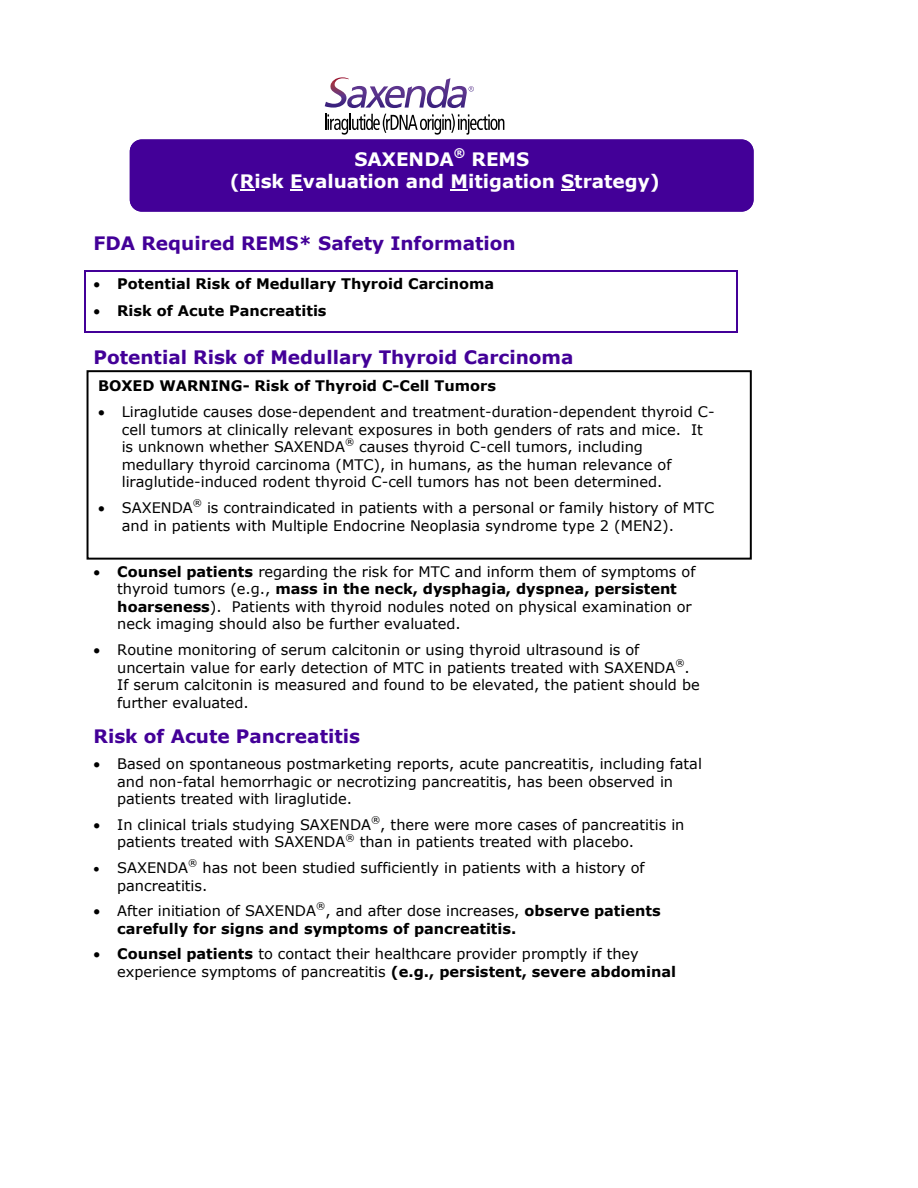
<style>
.page{position:relative;width:918px;height:1188px;background:#fff}
.page>*{position:absolute;margin:0;border:0;box-sizing:border-box;transform-origin:0 0}
.t1{font:700 18.45px "Verdana";color:#430098}
.t2{font:700 18.45px/22.6px "Verdana";color:#fff}
.t3{font:14.55px/17.7px "Verdana";color:#000}
.t4{font:700 14.55px/17.7px "Verdana";color:#000}
.t5{font:700 11.85px "Verdana";color:#fff}
.t6{font:9.15px "Verdana";color:#000}
.s1{font-weight:700}
.s2{font-weight:400}
</style>
<div class="page">
<hr style="left:86px;top:270px;width:650px;height:2px;background:#430098">
<hr style="left:84px;top:272px;width:2px;height:29px;background:#430098">
<hr style="left:736px;top:272px;width:2px;height:29px;background:#430098">
<hr style="left:86px;top:331px;width:650px;height:2px;background:#430098">
<hr style="left:84px;top:301px;width:2px;height:30px;background:#430098">
<hr style="left:736px;top:301px;width:2px;height:30px;background:#430098">
<div style="left:130px;top:140px;width:624px;height:72px;background:#430098;border-radius:12px"></div>
<svg style="left:240px;top:190px;width:14px;height:1px"></svg>
<svg style="left:290px;top:190px;width:13px;height:1px"></svg>
<svg style="left:451px;top:190px;width:17px;height:1px"></svg>
<svg style="left:561px;top:190px;width:13px;height:1px"></svg>
<div style="left:87px;top:370px;width:665px;height:190px;border:2px solid #000"></div>
<svg style="left:325px;top:77px;width:149px;height:31px"></svg>
<svg style="left:325px;top:114px;width:179px;height:21px"></svg>
<p class="t2" style="left:354px;top:147px;width:101px">SAXENDA</p>
<p class="t5" style="left:454px;top:144px;width:13px">®</p>
<p class="t2" style="left:230px;top:147px;width:432px;text-indent:242px">REMS<br>(Risk Evaluation and Mitigation Strategy)</p>
<p class="t1" style="left:94px;top:230px;width:424px">FDA Required REMS* Safety Information</p>
<p class="t4" style="left:94px;top:275px;width:402px">• Potential Risk of Medullary Thyroid Carcinoma</p>
<p class="t4" style="left:94px;top:301px;width:235px">• Risk of Acute Pancreatitis</p>
<p class="t1" style="left:94px;top:345px;width:481px">Potential Risk of Medullary Thyroid Carcinoma</p>
<p class="t4" style="left:98px;top:377px;width:399px">BOXED WARNING- Risk of Thyroid C-Cell Tumors</p>
<p class="t3" style="left:122px;top:403px;width:594px;text-indent:-24px">• Liraglutide causes dose-dependent and treatment-duration-dependent thyroid C&shy;cell tumors at clinically relevant exposures in both genders of rats and mice. It is unknown whether SAXENDA</p>
<p class="t6" style="left:345px;top:436px;width:11px">®</p>
<p class="t3" style="left:122px;top:438px;width:551px;text-indent:237px">causes thyroid C-cell tumors, including medullary thyroid carcinoma (MTC), in humans, as the human relevance of liraglutide-induced rodent thyroid C-cell tumors has not been determined.</p>
<p class="t3" style="left:98px;top:499px;width:96px">• SAXENDA</p>
<p class="t6" style="left:193px;top:497px;width:11px">®</p>
<p class="t3" style="left:122px;top:499px;width:594px;text-indent:85px">is contraindicated in patients with a personal or family history of MTC and in patients with Multiple Endocrine Neoplasia syndrome type 2 (MEN2).</p>
<p class="t3" style="left:117px;top:562px;width:580px;text-indent:-24px">• <span class="s1">Counsel patients</span> regarding the risk for MTC and inform them of symptoms of thyroid tumors (e.g., <span class="s1">mass in the neck, dysphagia, dyspnea, persistent hoarseness</span>). Patients with thyroid nodules noted on physical examination or neck imaging should also be further evaluated.</p>
<p class="t3" style="left:117px;top:641px;width:560px;text-indent:-24px">• Routine monitoring of serum calcitonin or using thyroid ultrasound is of uncertain value for early detection of MTC in patients treated with SAXENDA</p>
<p class="t6" style="left:675px;top:656px;width:11px">®</p>
<p class="t3" style="left:117px;top:658px;width:584px;text-indent:567px">.<br>If serum calcitonin is measured and found to be elevated, the patient should be further evaluated.</p>
<p class="t1" style="left:94px;top:723px;width:268px">Risk of Acute Pancreatitis</p>
<p class="t3" style="left:117px;top:755px;width:586px;text-indent:-24px">• Based on spontaneous postmarketing reports, acute pancreatitis, including fatal and non-fatal hemorrhagic or necrotizing pancreatitis, has been observed in patients treated with liraglutide.</p>
<p class="t3" style="left:94px;top:816px;width:279px">• In clinical trials studying SAXENDA</p>
<p class="t6" style="left:371px;top:814px;width:11px">®</p>
<p class="t3" style="left:380px;top:816px;width:306px">, there were more cases of pancreatitis in</p>
<p class="t3" style="left:117px;top:833px;width:230px">patients treated with SAXENDA</p>
<p class="t6" style="left:346px;top:831px;width:11px">®</p>
<p class="t3" style="left:360px;top:833px;width:276px">than in patients treated with placebo.</p>
<p class="t3" style="left:94px;top:859px;width:96px">• SAXENDA</p>
<p class="t6" style="left:188px;top:857px;width:11px">®</p>
<p class="t3" style="left:117px;top:859px;width:529px;text-indent:85px">has not been studied sufficiently in patients with a history of pancreatitis.</p>
<p class="t3" style="left:94px;top:902px;width:224px">• After initiation of SAXENDA</p>
<p class="t6" style="left:316px;top:900px;width:11px">®</p>
<p class="t4" style="left:117px;top:902px;width:545px;text-indent:208px"><span class="s2">, and after dose increases,</span> observe patients carefully for signs and symptoms of pancreatitis.</p>
<p class="t3" style="left:117px;top:945px;width:560px;text-indent:-24px">• <span class="s1">Counsel patients</span> to contact their healthcare provider promptly if they experience symptoms of pancreatitis <span class="s1">(e.g., persistent, severe abdominal</span></p>
</div>
